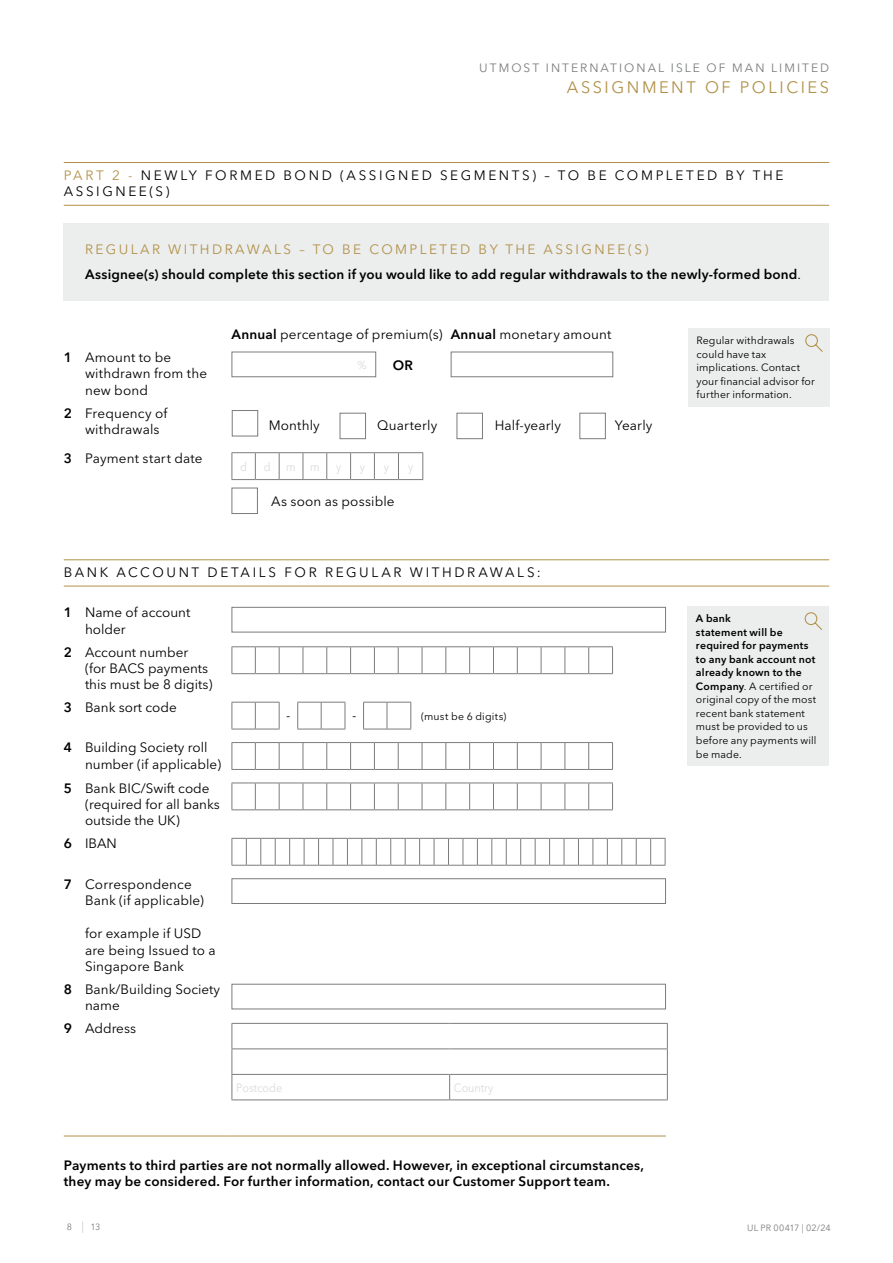
<style>
.page{position:relative;width:893px;height:1263px;background:#fff}
.page>*{position:absolute;margin:0;border:0;box-sizing:border-box;transform-origin:0 0}
.t1{font:16.5px "Avenir Next LT Pro";letter-spacing:.155em;color:#b19148}
.t2{font:13.5px/16.2px "Avenir Next LT Pro";letter-spacing:.01em;color:#000}
.t3{font:600 13.5px/25px "Avenir Next LT Pro";letter-spacing:.015em;color:#000}
.t4{font:13.5px/16.5px "Avenir Next LT Pro";letter-spacing:.195em;color:#000}
.t5{font:12px "Avenir Next LT Pro";letter-spacing:.17em;color:#7b7c7e}
.t6{font:12px "Avenir Next LT Pro";color:#d9dadb;scale:.9 1}
.t7{font:11.25px "Avenir Next LT Pro";color:#d9dadb}
.t8{font:10.5px/13.5px "Avenir Next LT Pro";letter-spacing:.01em;color:#000}
.t9{font:9px "Avenir Next LT Pro";letter-spacing:.015em;color:#7b7c7e}
.s1{color:#b19148}
.s2{font-weight:400;color:#b19148}
.s3{font-weight:400}
.s4{font-weight:600}
.s5{font-weight:200;font-size:11.25px}
</style>
<div class="page">
<hr style="left:64px;top:162px;width:765px;height:1px;background:#b19148">
<hr style="left:64px;top:205px;width:765px;height:1px;background:#b19148">
<hr style="left:64px;top:559px;width:765px;height:1px;background:#b19148">
<hr style="left:64px;top:586px;width:765px;height:1px;background:#b19148">
<div style="left:64px;top:223px;width:765px;height:77px;background:#eceded"></div>
<div style="left:232px;top:352px;width:144px;height:25px;border:1px solid #7b7c7e"></div>
<div style="left:451px;top:352px;width:162px;height:25px;border:1px solid #7b7c7e"></div>
<div style="left:232px;top:410px;width:26px;height:26px;border:1px solid #7b7c7e"></div>
<div style="left:340px;top:413px;width:26px;height:26px;border:1px solid #7b7c7e"></div>
<div style="left:457px;top:413px;width:26px;height:26px;border:1px solid #7b7c7e"></div>
<div style="left:579px;top:413px;width:27px;height:26px;border:1px solid #7b7c7e"></div>
<svg style="left:232px;top:452px;width:191px;height:28px"></svg>
<div style="left:232px;top:488px;width:26px;height:26px;border:1px solid #7b7c7e"></div>
<hr style="left:64px;top:1136px;width:168px;height:1px;background:#b19148">
<hr style="left:232px;top:1136px;width:434px;height:1px;background:#b19148">
<div style="left:232px;top:607px;width:434px;height:25px;border:1px solid #7b7c7e"></div>
<svg style="left:232px;top:646px;width:381px;height:28px"></svg>
<svg style="left:232px;top:702px;width:48px;height:28px"></svg>
<svg style="left:297px;top:702px;width:49px;height:28px"></svg>
<svg style="left:363px;top:702px;width:48px;height:28px"></svg>
<svg style="left:232px;top:742px;width:381px;height:28px"></svg>
<svg style="left:232px;top:782px;width:381px;height:28px"></svg>
<svg style="left:232px;top:838px;width:434px;height:28px"></svg>
<div style="left:232px;top:878px;width:434px;height:26px;border:1px solid #7b7c7e"></div>
<div style="left:232px;top:984px;width:434px;height:25px;border:1px solid #7b7c7e"></div>
<hr style="left:232px;top:1023px;width:218px;height:1px;background:#7b7c7e">
<hr style="left:450px;top:1023px;width:218px;height:1px;background:#7b7c7e">
<hr style="left:232px;top:1048px;width:218px;height:1px;background:#7b7c7e">
<hr style="left:450px;top:1048px;width:218px;height:1px;background:#7b7c7e">
<hr style="left:232px;top:1074px;width:218px;height:1px;background:#7b7c7e">
<svg style="left:232px;top:1024px;width:1px;height:75px"></svg>
<hr style="left:450px;top:1074px;width:218px;height:1px;background:#7b7c7e">
<svg style="left:449px;top:1075px;width:1px;height:24px"></svg>
<svg style="left:667px;top:1024px;width:1px;height:75px"></svg>
<hr style="left:232px;top:1099px;width:218px;height:1px;background:#7b7c7e">
<hr style="left:450px;top:1099px;width:218px;height:1px;background:#7b7c7e">
<div style="left:688px;top:328px;width:141px;height:79px;background:#eceded"></div>
<svg style="left:805px;top:334px;width:18px;height:18px"></svg>
<div style="left:687px;top:606px;width:142px;height:160px;background:#eceded"></div>
<svg style="left:804px;top:612px;width:19px;height:18px"></svg>
<p class="t5" style="left:479px;top:61px;width:351px">UTMOST INTERNATIONAL ISLE OF MAN LIMITED</p>
<p class="t1" style="left:567px;top:77px;width:264px">ASSIGNMENT OF POLICIES</p>
<p class="t4" style="left:64px;top:167px;width:721px"><span class="s1">PART 2 -</span> NEWLY FORMED BOND (ASSIGNED SEGMENTS) – TO BE COMPLETED BY THE<br>ASSIGNEE(S)</p>
<p class="t3" style="left:85px;top:237px;width:718px"><span class="s2">REGULAR WITHDRAWALS – TO BE COMPLETED BY THE ASSIGNEE(S)<br></span>Assignee(s) should complete this section if you would like to add regular withdrawals to the newly-formed bond<span class="s3">.</span></p>
<p class="t2" style="left:232px;top:326px;width:381px"><span class="s4">Annual</span> percentage of premium(s) <span class="s4">Annual</span> monetary amount</p>
<p class="t2" style="left:85px;top:349px;width:124px;text-indent:-21px"><span class="s4">1</span> Amount to be withdrawn from the new bond</p>
<p class="t7" style="left:357px;top:359px;width:11px">%</p>
<p class="t3" style="left:393px;top:352px;width:22px">OR</p>
<p class="t2" style="left:85px;top:405px;width:84px;text-indent:-21px"><span class="s4">2</span> Frequency of withdrawals</p>
<p class="t2" style="left:269px;top:417px;width:53px">Monthly</p>
<p class="t2" style="left:377px;top:417px;width:62px">Quarterly</p>
<p class="t2" style="left:495px;top:417px;width:68px">Half-yearly</p>
<p class="t2" style="left:615px;top:417px;width:39px">Yearly</p>
<p class="t2" style="left:64px;top:450px;width:140px"><span class="s4">3</span> Payment start date</p>
<p class="t6" style="left:240px;top:459px;width:9px">d</p>
<p class="t6" style="left:264px;top:459px;width:9px">d</p>
<p class="t6" style="left:286px;top:459px;width:39px">m m</p>
<p class="t6" style="left:336px;top:459px;width:7px">y</p>
<p class="t6" style="left:360px;top:459px;width:7px">y</p>
<p class="t6" style="left:384px;top:459px;width:7px">y</p>
<p class="t6" style="left:408px;top:459px;width:7px">y</p>
<p class="t2" style="left:271px;top:493px;width:125px">As soon as possible</p>
<p class="t4" style="left:64px;top:564px;width:479px">BANK ACCOUNT DETAILS FOR REGULAR WITHDRAWALS:</p>
<p class="t2" style="left:85px;top:604px;width:107px;text-indent:-21px"><span class="s4">1</span> Name of account holder</p>
<p class="t2" style="left:85px;top:644px;width:129px;text-indent:-21px"><span class="s4">2</span> Account number (for BACS payments this must be 8 digits)</p>
<p class="t2" style="left:64px;top:699px;width:115px"><span class="s4">3</span> Bank sort code</p>
<p class="t2" style="left:286px;top:707px;width:6px">-</p>
<p class="t2" style="left:352px;top:707px;width:6px">-</p>
<p class="t8" style="left:421px;top:710px;width:87px">(must be 6 digits)</p>
<p class="t2" style="left:85px;top:739px;width:138px;text-indent:-21px"><span class="s4">4</span> Building Society roll number (if applicable)</p>
<p class="t2" style="left:85px;top:780px;width:136px;text-indent:-21px"><span class="s4">5</span> Bank BIC/Swift code (required for all banks outside the UK)</p>
<p class="t2" style="left:64px;top:835px;width:55px"><span class="s4">6</span> IBAN</p>
<p class="t2" style="left:85px;top:875px;width:120px;text-indent:-21px"><span class="s4">7</span> Correspondence<br>Bank (if applicable)</p>
<p class="t2" style="left:85px;top:925px;width:132px">for example if USD are being Issued to a<br>Singapore Bank</p>
<p class="t2" style="left:85px;top:981px;width:137px;text-indent:-21px"><span class="s4">8</span> Bank/Building Society name</p>
<p class="t2" style="left:64px;top:1020px;width:74px"><span class="s4">9</span> Address</p>
<p class="t6" style="left:236px;top:1080px;width:53px">Postcode</p>
<p class="t6" style="left:454px;top:1080px;width:45px">Country</p>
<p class="t3" style="left:64px;top:1156px;width:582px;line-height:16.5px">Payments to third parties are not normally allowed. However, in exceptional circumstances, they may be considered. For further information, contact our Customer Support team.</p>
<p class="t9" style="left:67px;top:1222px;width:35px">8 <span class="s5">|</span>13</p>
<p class="t8" style="left:696px;top:334px;width:120px">Regular withdrawals could have tax implications. Contact your financial advisor for further information.</p>
<p class="t8" style="left:696px;top:612px;width:122px"><span class="s4">A bank<br>statement will be required for payments to any bank account not already known to the<br>Company</span>. A certified or original copy of the most recent bank statement must be provided to us before any payments will be made.</p>
<p class="t9" style="left:747px;top:1222px;width:85px">UL PR 00417 | 02/24</p>
</div>
